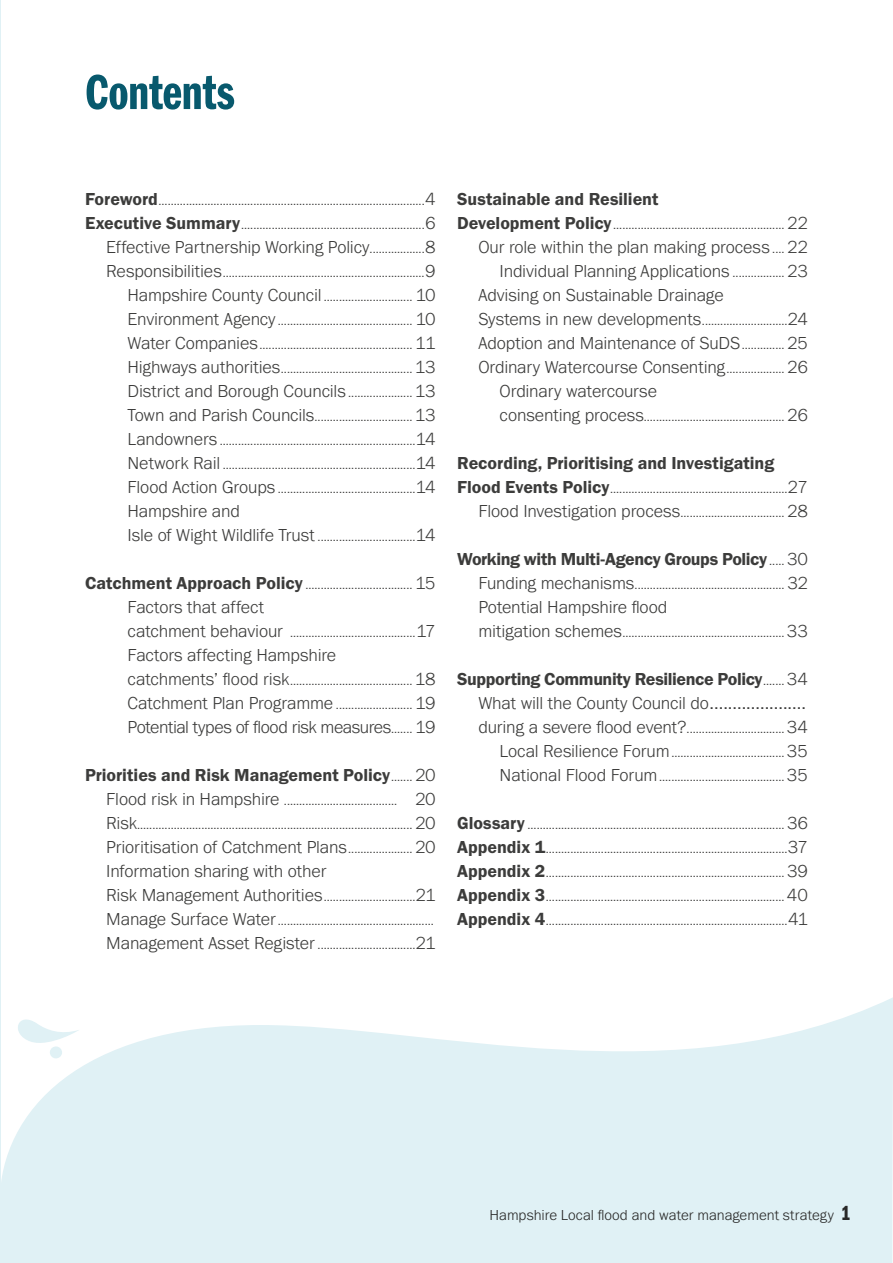
<style>
.page{position:relative;width:893px;height:1263px;background:#fff}
.page>*{position:absolute;margin:0;border:0;box-sizing:border-box;transform-origin:0 0}
.Heading_1{font:51px "Franklin Gothic URW Com Dem";color:#08596d}
.Contents{font:300 18px "Franklin Gothic URW";letter-spacing:-.01em;color:#3c3c3b}
.Contents-2{font:18px "Franklin Gothic URW Dem";letter-spacing:-.005em;color:#3c3c3b}
.Contents-3{font:18px "Franklin Gothic URW Dem";letter-spacing:-.025em;color:#3c3c3b}
.t1{font:300 15px "Franklin Gothic URW";color:#282827}
.Contents-4{font:300 12px/24px "Franklin Gothic URW";color:#3c3c3b}
.s1{font-family:"Franklin Gothic URW Dem";font-weight:400;font-size:18px}
.s2{font-size:18px}
.s3{font-size:12px}
.s4{font-family:"Franklin Gothic URW";font-weight:300}
.s5{font-family:"Franklin Gothic URW Com Dem";font-weight:400;font-size:21px}
</style>
<div class="page">
<hr style="left:0;top:0;width:1px;height:1263px;background:#e0f1f5">
<svg style="left:1px;top:997px;width:892px;height:266px;fill:#e0f1f5"></svg>
<svg style="left:9px;top:1010px;width:73px;height:38px"></svg>
<div style="left:50px;top:1046px;width:12px;height:13px;background:#e0f1f5;border-radius:50%"></div>
<p class="Heading_1" style="left:85px;top:57px;width:151px">Contents</p>
<p class="Contents-4" style="left:85px;top:189px;width:352px"><span class="s1">Foreword</span>.......................................................................................<span class="s2">4</span></p>
<p class="Contents-4" style="left:85px;top:213px;width:352px"><span class="s1">Executive Summary</span>............................................................<span class="s2">6</span></p>
<p class="Contents" style="left:106px;top:236px;width:331px">Effective Partnership Working Policy<span class="s3">..................</span>8</p>
<p class="Contents-4" style="left:106px;top:261px;width:331px"><span class="s2">Responsibilities</span>..................................................................<span class="s2">9</span></p>
<p class="Contents-4" style="left:128px;top:285px;width:310px"><span class="s2">Hampshire County Council</span> ............................. <span class="s2">10</span></p>
<p class="Contents-4" style="left:128px;top:309px;width:310px"><span class="s2">Environment Agency</span> ............................................ <span class="s2">10</span></p>
<p class="Contents-4" style="left:128px;top:333px;width:310px"><span class="s2">Water Companies</span>.................................................. <span class="s2">11</span></p>
<p class="Contents-4" style="left:128px;top:357px;width:310px"><span class="s2">Highways authorities</span>........................................... <span class="s2">13</span></p>
<p class="Contents" style="left:128px;top:380px;width:310px">District and Borough Councils <span class="s3">.....................</span> 13</p>
<p class="Contents-4" style="left:128px;top:405px;width:310px"><span class="s2">Town and Parish Councils</span>................................ <span class="s2">13</span></p>
<p class="Contents-4" style="left:128px;top:429px;width:310px"><span class="s2">Landowners</span> ................................................................<span class="s2">14</span></p>
<p class="Contents-4" style="left:128px;top:453px;width:310px"><span class="s2">Network Rail</span> ...............................................................<span class="s2">14</span></p>
<p class="Contents-4" style="left:128px;top:477px;width:310px"><span class="s2">Flood Action Groups</span> .............................................<span class="s2">14</span></p>
<p class="Contents" style="left:128px;top:500px;width:114px">Hampshire and</p>
<p class="Contents-4" style="left:128px;top:525px;width:310px"><span class="s2">Isle of Wight Wildlife Trust</span> ................................<span class="s2">14</span></p>
<p class="Contents-4" style="left:85px;top:573px;width:352px"><span class="s1">Catchment Approach Policy</span> ................................... <span class="s2">15</span></p>
<p class="Contents" style="left:128px;top:596px;width:138px">Factors that affect</p>
<p class="Contents-4" style="left:128px;top:621px;width:310px"><span class="s2">catchment behaviour</span> .........................................<span class="s2">17</span></p>
<p class="Contents" style="left:128px;top:644px;width:210px">Factors affecting Hampshire</p>
<p class="Contents-4" style="left:128px;top:669px;width:310px"><span class="s2">catchments’ flood risk</span>........................................ <span class="s2">18</span></p>
<p class="Contents-4" style="left:128px;top:693px;width:310px"><span class="s2">Catchment Plan Programme</span> ......................... <span class="s2">19</span></p>
<p class="Contents" style="left:128px;top:716px;width:265px">Potential types of flood risk measures</p>
<p class="Contents" style="left:415px;top:716px;width:22px">19</p>
<p class="Contents-2" style="left:85px;top:764px;width:307px">Priorities and Risk Management Policy</p>
<p class="Contents" style="left:415px;top:764px;width:22px">20</p>
<p class="Contents-4" style="left:106px;top:789px;width:331px"><span class="s2">Flood risk in Hampshire</span> ..................................... <span class="s2">20</span></p>
<p class="Contents-4" style="left:106px;top:813px;width:331px"><span class="s2">Risk</span>.......................................................................................... <span class="s2">20</span></p>
<p class="Contents" style="left:106px;top:836px;width:331px">Prioritisation of Catchment Plans<span class="s3">.....................</span> 20</p>
<p class="Contents" style="left:106px;top:860px;width:222px">Information sharing with other</p>
<p class="Contents-4" style="left:106px;top:885px;width:331px"><span class="s2">Risk Management Authorities</span>..............................<span class="s2">21</span></p>
<p class="Contents-4" style="left:106px;top:909px;width:331px"><span class="s2">Manage Surface Water</span> ...................................................<br><span class="s2">Management Asset Register</span> ................................<span class="s2">21</span></p>
<p class="Contents-2" style="left:457px;top:188px;width:203px">Sustainable and Resilient</p>
<p class="Contents-4" style="left:457px;top:213px;width:352px"><span class="s1">Development Policy</span>........................................................ <span class="s2">22</span></p>
<p class="Contents" style="left:478px;top:236px;width:331px">Our role within the plan making process 22</p>
<p class="Contents" style="left:500px;top:260px;width:310px">Individual Planning Applications <span class="s3">.................</span> 23</p>
<p class="Contents" style="left:478px;top:284px;width:247px">Advising on Sustainable Drainage</p>
<p class="Contents-4" style="left:478px;top:309px;width:331px"><span class="s2">Systems in new developments</span>............................<span class="s2">24</span></p>
<p class="Contents" style="left:478px;top:332px;width:331px">Adoption and Maintenance of SuDS<span class="s3">..............</span> 25</p>
<p class="Contents" style="left:478px;top:356px;width:331px">Ordinary Watercourse Consenting<span class="s3">...................</span> 26</p>
<p class="Contents" style="left:500px;top:380px;width:159px">Ordinary watercourse</p>
<p class="Contents-4" style="left:500px;top:405px;width:310px"><span class="s2">consenting process</span>.............................................. <span class="s2">26</span></p>
<p class="Contents-2" style="left:457px;top:452px;width:319px">Recording, Prioritising and Investigating</p>
<p class="Contents-4" style="left:457px;top:477px;width:352px"><span class="s1">Flood Events Policy</span>..........................................................<span class="s2">27</span></p>
<p class="Contents-4" style="left:478px;top:501px;width:331px"><span class="s2">Flood Investigation process</span>.................................. <span class="s2">28</span></p>
<p class="Contents-3" style="left:457px;top:548px;width:352px">Working with Multi-Agency Groups Policy <span class="s4">30</span></p>
<p class="Contents-4" style="left:478px;top:573px;width:331px"><span class="s2">Funding mechanisms</span>................................................. <span class="s2">32</span></p>
<p class="Contents" style="left:478px;top:596px;width:191px">Potential Hampshire flood</p>
<p class="Contents-4" style="left:478px;top:621px;width:331px"><span class="s2">mitigation schemes</span>..................................................... <span class="s2">33</span></p>
<p class="Contents-3" style="left:457px;top:668px;width:307px">Supporting Community Resilience Policy</p>
<p class="Contents" style="left:787px;top:668px;width:23px">34</p>
<p class="Contents" style="left:478px;top:692px;width:329px">What will the County Council do.....................</p>
<p class="Contents-4" style="left:478px;top:717px;width:331px"><span class="s2">during a severe flood event?</span>................................ <span class="s2">34</span></p>
<p class="Contents-4" style="left:500px;top:741px;width:310px"><span class="s2">Local Resilience Forum</span>..................................... <span class="s2">35</span></p>
<p class="Contents-4" style="left:500px;top:765px;width:310px"><span class="s2">National Flood Forum</span>......................................... <span class="s2">35</span></p>
<p class="Contents-4" style="left:457px;top:813px;width:352px"><span class="s1">Glossary</span> .................................................................................... <span class="s2">36</span></p>
<p class="Contents-4" style="left:457px;top:837px;width:352px"><span class="s1">Appendix 1</span>...............................................................................<span class="s2">37</span></p>
<p class="Contents-4" style="left:457px;top:861px;width:352px"><span class="s1">Appendix 2</span>.............................................................................. <span class="s2">39</span></p>
<p class="Contents-4" style="left:457px;top:885px;width:352px"><span class="s1">Appendix 3</span>.............................................................................. <span class="s2">40</span></p>
<p class="Contents-4" style="left:457px;top:909px;width:352px"><span class="s1">Appendix 4</span>...............................................................................<span class="s2">41</span></p>
<p class="t1" style="left:490px;top:1205px;width:362px">Hampshire Local flood and water management strategy <span class="s5">1</span></p>
</div>
